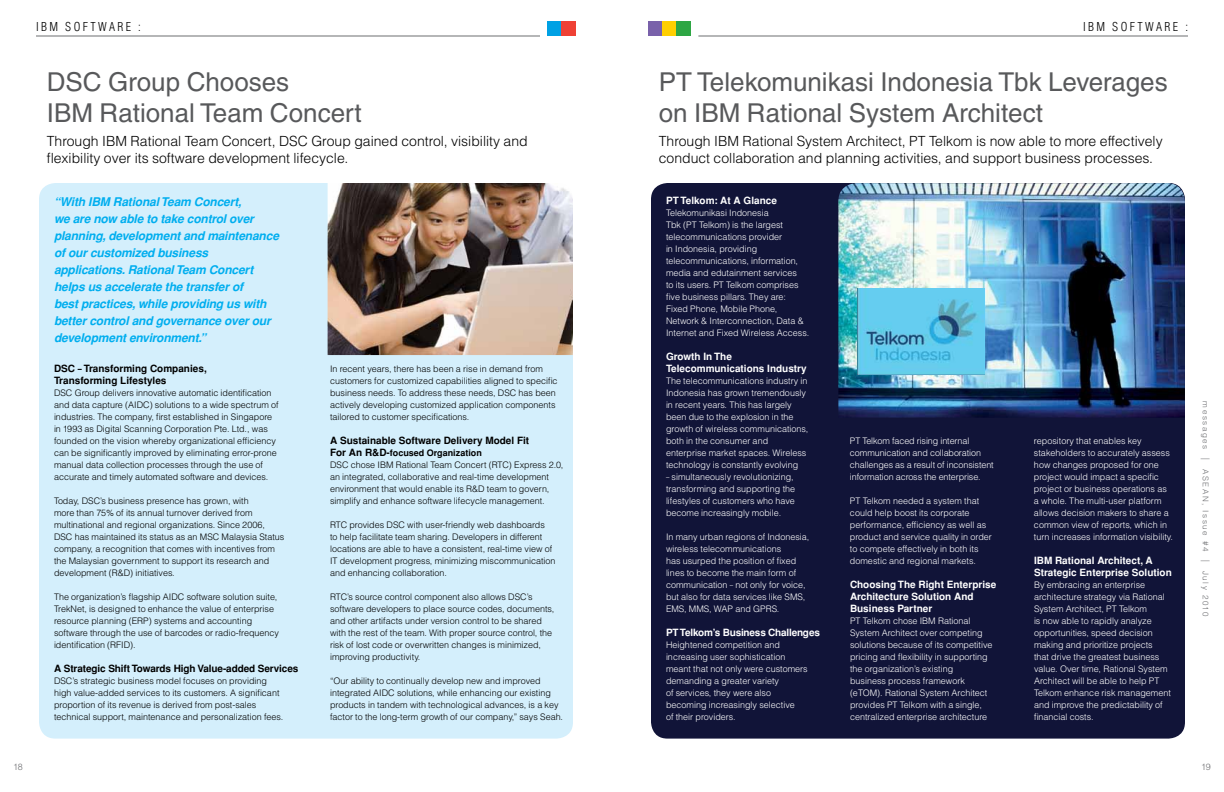
<style>
.page{position:relative;width:1224px;height:792px;background:#fff}
.page>*{position:absolute;margin:0;border:0;box-sizing:border-box;transform-origin:0 0}
.t1{font:26px/31.2px "IBM Helvetica 2004";color:#58595b}
.t2{font:300 14px/16.8px "IBM Helvetica 2004";color:#000}
.t3{font:italic 700 12px/17px "IBM Helvetica 2004";letter-spacing:-.015em;color:#00aeef}
.t4{font:300 12px "IBM Helvetica Cond 2004";letter-spacing:.2em;color:#000}
.t5{font:700 10px/12px "IBM Helvetica 2004";color:#fff}
.t6{font:700 10px/12px "IBM Helvetica 2004";color:#000}
.t7{font:700 10px "IBM Helvetica 2004";letter-spacing:-.02em;color:#fff}
.t8{font:300 9px/12px "IBM Helvetica 2004";color:#000}
.t9{font:300 9px/12px "IBM Helvetica 2004";color:#fff}
.t10{font:300 9px "IBM Helvetica 2004";color:#6d6e71}
.t11{font:300 8px "IBM Helvetica 2004";letter-spacing:.2em;color:#6d6e71}
.s1{font-weight:700;font-size:10px}
.s2{font-weight:700}
.s3{font-size:12px}
</style>
<div class="page">
<div style="left:547px;top:22px;width:15px;height:14px;background:#00a1e4"></div>
<div style="left:562px;top:22px;width:14px;height:14px;background:#ef4135"></div>
<hr style="left:36px;top:36px;width:504px;height:1px;background:#6d6e71">
<div style="left:648px;top:22px;width:14px;height:14px;background:#7961aa"></div>
<div style="left:662px;top:22px;width:15px;height:14px;background:#ffcf01"></div>
<div style="left:677px;top:22px;width:14px;height:14px;background:#2ea644"></div>
<hr style="left:698px;top:36px;width:490px;height:1px;background:#6d6e71">
<div style="left:38px;top:182px;width:536px;height:558px;background:#d4effc;border-radius:18px"></div>
<img style="left:328px;top:184px;width:244px;height:171px">
<div style="left:36px;top:180px;width:540px;height:562px;border:3px solid #fff;border-radius:18px"></div>
<div style="left:649px;top:182px;width:537px;height:558px;background:#111438;border-radius:18px"></div>
<div style="left:648px;top:180px;width:540px;height:562px;border:3px solid #fff;border-radius:18px"></div>
<div style="left:838px;top:183px;width:347px;height:254px;background:#111438;border-radius:18px"></div>
<img style="left:838px;top:183px;width:347px;height:235px">
<img style="left:858px;top:288px;width:126px;height:87px">
<h3 class="t4" style="left:36px;top:20px;width:106px">IBM SOFTWARE :</h3>
<h3 class="t4" style="left:1083px;top:20px;width:106px">IBM SOFTWARE :</h3>
<h1 class="t1" style="left:47px;top:67px;width:316px">DSC Group Chooses<br>IBM Rational Team Concert</h1>
<h2 class="t2" style="left:47px;top:133px;width:483px">Through IBM Rational Team Concert, DSC Group gained control, visibility and flexibility over its software development lifecycle.</h2>
<p class="t3" style="left:54px;top:193px;width:227px">“With IBM Rational Team Concert,<br>we are now able to take control over planning, development and maintenance of our customized business applications. Rational Team Concert helps us accelerate the transfer of<br>best practices, while providing us with better control and governance over our development environment.”</p>
<p class="t6" style="left:54px;top:363px;width:154px">DSC – Transforming Companies,<br>Transforming Lifestyles</p>
<p class="t8" style="left:54px;top:387px;width:226px">DSC Group delivers innovative automatic identification and data capture (AIDC) solutions to a wide spectrum of industries. The company, first established in Singapore in 1993 as Digital Scanning Corporation Pte. Ltd., was founded on the vision whereby organizational efficiency can be significantly improved by eliminating error-prone manual data collection processes through the use of accurate and timely automated software and devices.</p>
<p class="t8" style="left:54px;top:495px;width:232px">Today, DSC’s business presence has grown, with<br>more than 75% of its annual turnover derived from multinational and regional organizations. Since 2006, DSC has maintained its status as an MSC Malaysia Status company, a recognition that comes with incentives from the Malaysian government to support its research and development (R&amp;D) initiatives.</p>
<p class="t8" style="left:54px;top:591px;width:227px">The organization’s flagship AIDC software solution suite, TrekNet, is designed to enhance the value of enterprise resource planning (ERP) systems and accounting software through the use of barcodes or radio-frequency identification (RFID).</p>
<p class="t6" style="left:54px;top:663px;width:246px">A Strategic Shift Towards High Value-added Services</p>
<p class="t8" style="left:54px;top:675px;width:231px">DSC’s strategic business model focuses on providing high value-added services to its customers. A significant proportion of its revenue is derived from post-sales technical support, maintenance and personalization fees.</p>
<p class="t8" style="left:330px;top:363px;width:229px">In recent years, there has been a rise in demand from customers for customized capabilities aligned to specific business needs. To address these needs, DSC has been actively developing customized application components tailored to customer specifications.</p>
<p class="t6" style="left:330px;top:435px;width:201px">A Sustainable Software Delivery Model Fit</p>
<p class="t8" style="left:330px;top:447px;width:235px"><span class="s1">For An R&amp;D-</span><span class="s2">focused Organization<br></span>DSC chose IBM Rational Team Concert (RTC) Express 2.0, an integrated, collaborative and real-time development environment that would enable its R&amp;D team to govern, simplify and enhance software lifecycle management.</p>
<p class="t8" style="left:330px;top:519px;width:227px">RTC provides DSC with user-friendly web dashboards<br>to help facilitate team sharing. Developers in different locations are able to have a consistent, real-time view of IT development progress, minimizing miscommunication and enhancing collaboration.</p>
<p class="t8" style="left:330px;top:591px;width:226px">RTC’s source control component also allows DSC’s software developers to place source codes, documents, and other artifacts under version control to be shared with the rest of the team. With proper source control, the risk of lost code or overwritten changes is minimized, improving productivity.</p>
<p class="t8" style="left:330px;top:675px;width:235px">“Our ability to continually develop new and improved integrated AIDC solutions, while enhancing our existing products in tandem with technological advances, is a key factor to the long-term growth of our company,” says Seah.</p>
<h1 class="t1" style="left:659px;top:67px;width:510px">PT Telekomunikasi Indonesia Tbk Leverages on IBM Rational System Architect</h1>
<h2 class="t2" style="left:659px;top:133px;width:505px">Through IBM Rational System Architect, PT Telkom is now able to more effectively conduct collaboration and planning activities, and support business processes.</h2>
<p class="t5" style="left:666px;top:195px;width:113px">PT Telkom: At A Glance</p>
<p class="t9" style="left:666px;top:207px;width:145px">Telekomunikasi Indonesia<br>Tbk (PT Telkom) is the largest telecommunications provider<br>in Indonesia, providing telecommunications, information, media and edutainment services<br>to its users. PT Telkom comprises five business pillars. They are:<br>Fixed Phone, Mobile Phone,<br>Network &amp; Interconnection, Data &amp;<br>Internet and Fixed Wireless Access.</p>
<p class="t5" style="left:666px;top:351px;width:142px">Growth In The<br>Telecommunications Industry</p>
<p class="t9" style="left:666px;top:375px;width:144px">The telecommunications industry in Indonesia has grown tremendously in recent years. This has largely been due to the explosion in the growth of wireless communications, both in the consumer and enterprise market spaces. Wireless technology is constantly evolving</p>
<p class="t9" style="left:666px;top:471px;width:131px">– simultaneously revolutionizing, transforming and supporting the lifestyles of customers who have become increasingly mobile.</p>
<p class="t9" style="left:666px;top:531px;width:145px">In many urban regions of Indonesia, wireless telecommunications<br>has usurped the position of fixed lines to become the main form of communication – not only for voice, but also for data services like SMS,<br>EMS, MMS, WAP and GPRS.</p>
<p class="t7" style="left:666px;top:627px;width:155px">PT Telkom’s Business Challenges</p>
<p class="t9" style="left:666px;top:639px;width:143px">Heightened competition and increasing user sophistication meant that not only were customers demanding a greater variety<br>of services, they were also becoming increasingly selective<br>of their providers.</p>
<p class="t9" style="left:850px;top:435px;width:145px">PT Telkom faced rising internal communication and collaboration challenges as a result of inconsistent information across the enterprise.</p>
<p class="t9" style="left:850px;top:495px;width:143px">PT Telkom needed a system that could help boost its corporate performance, efficiency as well as product and service quality in order to compete effectively in both its domestic and regional markets.</p>
<p class="t5" style="left:850px;top:579px;width:148px">Choosing The Right Enterprise<br>Architecture Solution And<br>Business Partner</p>
<p class="t9" style="left:850px;top:615px;width:144px">PT Telkom chose IBM Rational System Architect over competing solutions because of its competitive pricing and flexibility in supporting the organization’s existing<br>business process framework (eTOM). Rational System Architect provides PT Telkom with a single, centralized enterprise architecture</p>
<p class="t9" style="left:1034px;top:435px;width:140px">repository that enables key stakeholders to accurately assess how changes proposed for one project would impact a specific project or business operations as a whole. The multi-user platform allows decision makers to share a common view of reports, which in turn increases information visibility.</p>
<p class="t5" style="left:1034px;top:555px;width:139px">IBM Rational Architect, A<br>Strategic Enterprise Solution</p>
<p class="t9" style="left:1034px;top:579px;width:138px">By embracing an enterprise architecture strategy via Rational<br>System Architect, PT Telkom<br>is now able to rapidly analyze opportunities, speed decision making and prioritize projects<br>that drive the greatest business value. Over time, Rational System<br>Architect will be able to help PT<br>Telkom enhance risk management and improve the predictability of financial costs.</p>
<p class="t11" style="left:1211px;top:401px;width:217px;rotate:90deg">messages <span class="s3">|</span> ASEAN, Issue #4 <span class="s3">|</span> July 2010</p>
<p class="t10" style="left:13px;top:762px;width:11px">18</p>
<p class="t10" style="left:1201px;top:762px;width:11px">19</p>
</div>
